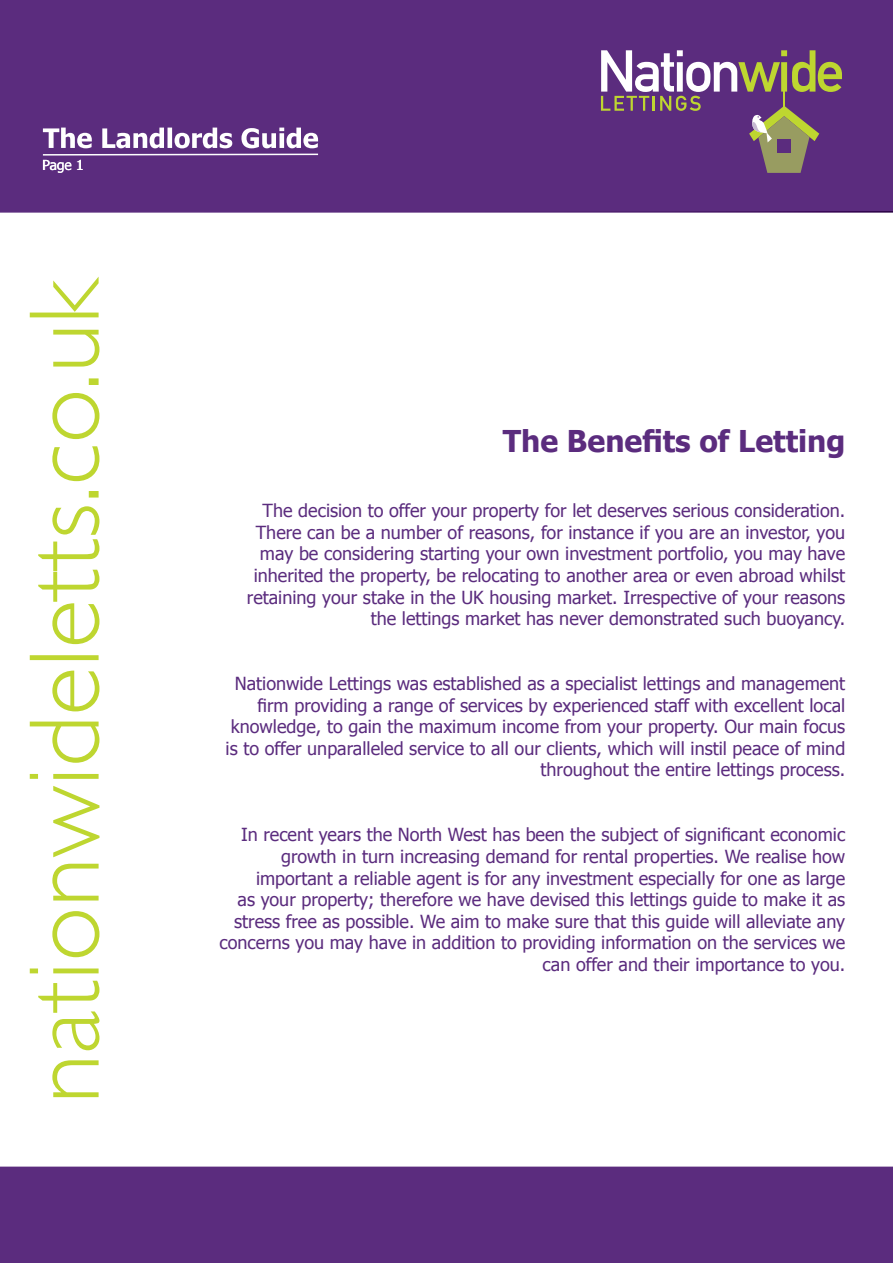
<style>
.page{position:relative;width:893px;height:1263px;background:#fff}
.page>*{position:absolute;margin:0;border:0;box-sizing:border-box;transform-origin:0 0}
.t1{font:700 30px "Tahoma";color:#5b2c7e}
.t2{font:18px/21.6px "Tahoma";color:#5b2c7e;text-align:right}
.t3{font:13.5px "Tahoma";color:#fff}
</style>
<div class="page">
<div style="left:0;top:0;width:893px;height:213px;background:#5b2c7e"></div>
<svg style="left:601px;top:50px;width:241px;height:123px;background:#765680"></svg>
<hr style="left:783px;top:73px;width:2px;height:36px;background:#bed630">
<svg style="left:30px;top:277px;width:69px;height:820px"></svg>
<div style="left:0;top:1166px;width:893px;height:97px;background:#5b2c7e"></div>
<svg style="left:41px;top:128px;width:279px;height:45px"></svg>
<p class="t3" style="left:43px;top:156px;width:42px">Page 1</p>
<p class="t1" style="left:503px;top:420px;width:344px">The Benefits of Letting</p>
<p class="t2" style="left:256px;top:499px;width:591px;text-align:center">The decision to offer your property for let deserves serious consideration.<br>There can be a number of reasons, for instance if you are an investor, you may be considering starting your own investment portfolio, you may have</p>
<p class="t2" style="left:254px;top:564px;width:593px">inherited the property, be relocating to another area or even abroad whilst</p>
<p class="t2" style="left:247px;top:585px;width:600px">retaining your stake in the UK housing market. Irrespective of your reasons the lettings market has never demonstrated such buoyancy.</p>
<p class="t2" style="left:226px;top:672px;width:621px">Nationwide Lettings was established as a specialist lettings and management firm providing a range of services by experienced staff with excellent local knowledge, to gain the maximum income from your property. Our main focus is to offer unparalleled service to all our clients, which will instil peace of mind throughout the entire lettings process.</p>
<p class="t2" style="left:241px;top:823px;width:606px">In recent years the North West has been the subject of significant economic growth in turn increasing demand for rental properties. We realise how</p>
<p class="t2" style="left:219px;top:866px;width:627px">important a reliable agent is for any investment especially for one as large<br>as your property; therefore we have devised this lettings guide to make it as stress free as possible. We aim to make sure that this guide will alleviate any concerns you may have in addition to providing information on the services we can offer and their importance to you.</p>
</div>
